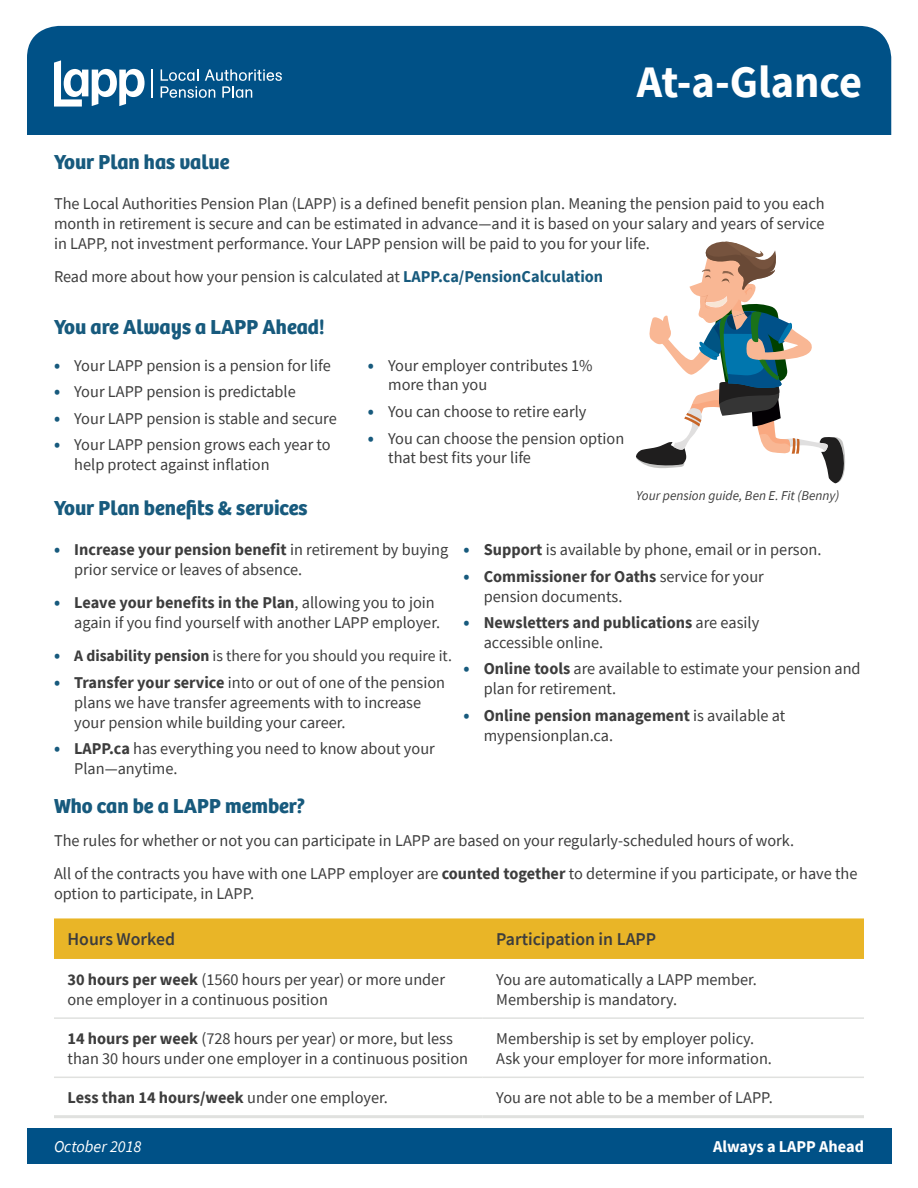
<style>
.page{position:relative;width:918px;height:1188px;background:#fff}
.page>*{position:absolute;margin:0;border:0;box-sizing:border-box;transform-origin:0 0}
.t1{font:700 45px "Source Sans Pro";color:#fff}
.Heading_1{font:700 21px "Bree";color:#175a7d}
.t2{font:600 18px "Source Sans Pro";color:#3d3d3d}
.First_Paragraph{font:16.5px/19.8px "Source Sans Pro";color:#3d3d3d}
.t3{font:700 16.5px/19.8px "Source Sans Pro";color:#3d3d3d}
.Content_Special{font:16.5px "Source Sans Pro";color:#3d3d3d}
.t4{font:700 16.5px "Source Sans Pro";color:#fff}
.t5{font:italic 16.5px "Source Sans Pro";color:#fff}
.t6{font:15.9px "Source Sans Pro";color:#3d3d3d}
.First_Paragraph-2{font:italic 13.5px "Source Sans Pro";color:#3d3d3d}
.s1{font-weight:700;color:#175a7d}
.s2{font-weight:700;font-size:18px;color:#175a7d}
.s3{font-family:"Source Sans Pro";font-weight:900}
.s4{font-weight:700}
.s5{font-size:18px;color:#175a7d}
.s6{font-weight:400}
</style>
<div class="page">
<div style="left:27px;top:26px;width:864px;height:109px;background:#005187"></div>
<svg style="left:161px;top:69px;width:121px;height:29px"></svg>
<hr style="left:151px;top:69px;width:2px;height:29px;background:#fff">
<svg style="left:54px;top:60px;width:91px;height:47px"></svg>
<div style="left:27px;top:1128px;width:864px;height:36px;background:#005187"></div>
<div style="left:54px;top:918px;width:810px;height:41px;background:#e9b527"></div>
<hr style="left:54px;top:1017px;width:429px;height:2px;background:#e0e1df">
<hr style="left:483px;top:1017px;width:381px;height:2px;background:#e0e1df">
<hr style="left:54px;top:1077px;width:429px;height:1px;background:#e0e1df">
<hr style="left:483px;top:1077px;width:381px;height:1px;background:#e0e1df">
<hr style="left:54px;top:1115px;width:429px;height:3px;background:#e0e1df">
<hr style="left:483px;top:1115px;width:381px;height:3px;background:#e0e1df">
<svg style="left:636px;top:242px;width:209px;height:241px"></svg>
<h1 class="t1" style="left:637px;top:52px;width:227px">At-a-Glance</h1>
<p class="Heading_1" style="left:54px;top:149px;width:177px">Your Plan has value</p>
<p class="First_Paragraph" style="left:54px;top:194px;width:772px;text-align:justify">The Local Authorities Pension Plan (LAPP) is a defined benefit pension plan. Meaning the pension paid to you each month in retirement is secure and can be estimated in advance—and it is based on your salary and years of service in LAPP, not investment performance. Your LAPP pension will be paid to you for your life.</p>
<p class="Content_Special" style="left:54px;top:266px;width:551px">Read more about how your pension is calculated at <span class="s1">LAPP.ca/PensionCalculation</span></p>
<p class="Heading_1" style="left:54px;top:314px;width:272px">You are Always a LAPP Ahead!</p>
<p class="First_Paragraph" style="left:54px;top:355px;width:278px"><span class="s2">•</span> Your LAPP pension is a pension for life</p>
<p class="First_Paragraph" style="left:54px;top:382px;width:243px"><span class="s2">•</span> Your LAPP pension is predictable</p>
<p class="First_Paragraph" style="left:54px;top:408px;width:284px"><span class="s2">•</span> Your LAPP pension is stable and secure</p>
<p class="First_Paragraph" style="left:74px;top:435px;width:258px;text-indent:-20px"><span class="s2">•</span> Your LAPP pension grows each year to help protect against inflation</p>
<p class="First_Paragraph" style="left:388px;top:355px;width:206px;text-indent:-20px"><span class="s2">•</span> Your employer contributes 1% more than you</p>
<p class="First_Paragraph" style="left:368px;top:402px;width:220px"><span class="s2">•</span> You can choose to retire early</p>
<p class="First_Paragraph" style="left:388px;top:428px;width:238px;text-indent:-20px"><span class="s2">•</span> You can choose the pension option that best fits your life</p>
<p class="Heading_1" style="left:54px;top:495px;width:255px">Your Plan benefits <span class="s3">&amp;</span> services</p>
<p class="First_Paragraph" style="left:74px;top:540px;width:376px;text-indent:-20px"><span class="s2">•</span> <span class="s4">Increase your pension benefit</span> in retirement by buying prior service or leaves of absence.</p>
<p class="First_Paragraph" style="left:74px;top:593px;width:367px;text-indent:-20px"><span class="s2">•</span> <span class="s4">Leave your benefits in the Plan</span>, allowing you to join again if you find yourself with another LAPP employer.</p>
<p class="t6" style="left:54px;top:646px;width:399px"><span class="s2">•</span> <span class="s4">A disability pension</span> is there for you should you require it.</p>
<p class="First_Paragraph" style="left:74px;top:672px;width:372px;text-indent:-20px"><span class="s2">•</span> <span class="s4">Transfer your service</span> into or out of one of the pension plans we have transfer agreements with to increase your pension while building your career.</p>
<p class="First_Paragraph" style="left:74px;top:739px;width:362px;text-indent:-20px"><span class="s2">•</span> <span class="s4">LAPP.ca</span> has everything you need to know about your<br>Plan—anytime.</p>
<p class="First_Paragraph-2" style="left:636px;top:487px;width:205px">Your pension guide, Ben E. Fit (Benny)</p>
<p class="First_Paragraph" style="left:464px;top:540px;width:360px"><span class="s2">•</span> <span class="s4">Support</span> is available by phone, email or in person.</p>
<p class="First_Paragraph" style="left:484px;top:566px;width:282px;text-indent:-20px"><span class="s2">•</span> <span class="s4">Commissioner for Oaths</span> service for your pension documents.</p>
<p class="t3" style="left:484px;top:612px;width:277px;text-indent:-20px"><span class="s5">•</span> Newsletters and publications <span class="s6">are easily accessible online.</span></p>
<p class="First_Paragraph" style="left:484px;top:659px;width:378px;text-indent:-20px"><span class="s2">•</span> <span class="s4">Online tools</span> are available to estimate your pension and plan for retirement.</p>
<p class="First_Paragraph" style="left:484px;top:705px;width:303px;text-indent:-20px"><span class="s2">•</span> <span class="s4">Online pension management</span> is available at mypensionplan.ca.</p>
<p class="Heading_1" style="left:54px;top:793px;width:253px">Who can be a LAPP member?</p>
<p class="First_Paragraph" style="left:54px;top:830px;width:742px">The rules for whether or not you can participate in LAPP are based on your regularly-scheduled hours of work.</p>
<p class="First_Paragraph" style="left:54px;top:864px;width:805px">All of the contracts you have with one LAPP employer are <span class="s4">counted together</span> to determine if you participate, or have the option to participate, in LAPP.</p>
<p class="t2" style="left:68px;top:928px;width:109px">Hours Worked</p>
<p class="t2" style="left:496px;top:928px;width:162px">Participation in LAPP</p>
<p class="First_Paragraph" style="left:68px;top:969px;width:379px"><span class="s4">30 hours per week</span> (1560 hours per year) or more under one employer in a continuous position</p>
<p class="First_Paragraph" style="left:496px;top:969px;width:262px">You are automatically a LAPP member.<br>Membership is mandatory.</p>
<p class="First_Paragraph" style="left:68px;top:1029px;width:402px"><span class="s4">14 hours per week</span> (728 hours per year) or more, but less than 30 hours under one employer in a continuous position</p>
<p class="First_Paragraph" style="left:496px;top:1029px;width:277px">Membership is set by employer policy.<br>Ask your employer for more information.</p>
<p class="t3" style="left:68px;top:1088px;width:322px">Less than 14 hours/week <span class="s6">under one employer.</span></p>
<p class="First_Paragraph" style="left:496px;top:1088px;width:278px">You are not able to be a member of LAPP.</p>
<p class="t5" style="left:54px;top:1136px;width:89px">October 2018</p>
<p class="t4" style="left:713px;top:1136px;width:152px">Always a LAPP Ahead</p>
</div>
